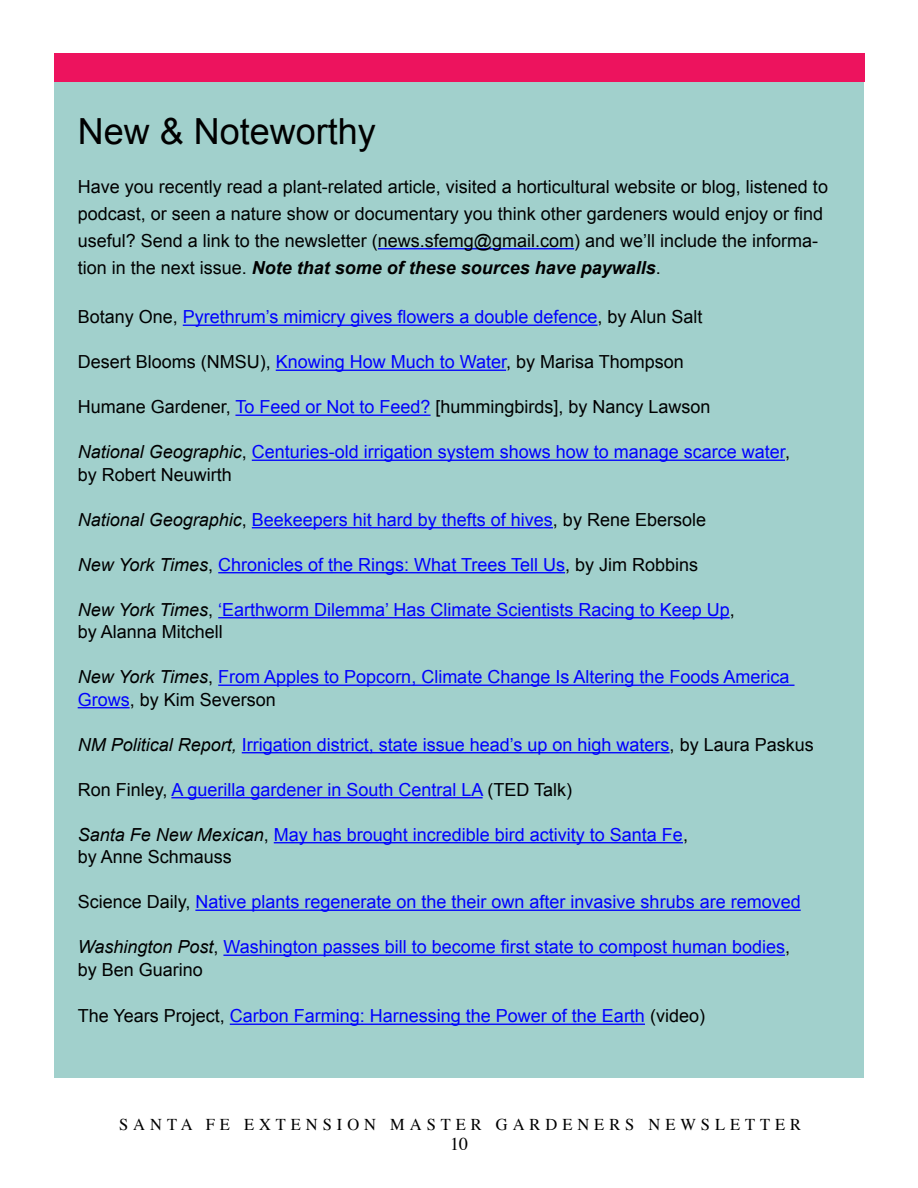
<style>
.page{position:relative;width:918px;height:1188px;background:#fff}
.page>*{position:absolute;margin:0;border:0;box-sizing:border-box;transform-origin:0 0}
.t1{font:36px "Arial";color:#000}
.t2{font:18px/22.5px "Arial";color:#00f}
.t3{font:18px/27px "Arial";color:#000}
.t4{font:18px "Times";color:#000}
.t5{font:16.5px "Times";letter-spacing:.3em;color:#000}
.s1{font-weight:700;font-style:italic}
.s2{color:#000}
.s3{color:#00f}
.s4{font-style:italic;color:#000}
</style>
<div class="page">
<div style="left:54px;top:82px;width:810px;height:996px;background:#a1d0cc"></div>
<div style="left:54px;top:53px;width:811px;height:29px;background:#ed135e"></div>
<hr style="left:378px;top:248px;width:196px;height:1px;background:#00f">
<hr style="left:183px;top:325px;width:415px;height:1px;background:#00f">
<hr style="left:276px;top:370px;width:230px;height:1px;background:#00f">
<hr style="left:235px;top:415px;width:196px;height:1px;background:#00f">
<hr style="left:252px;top:460px;width:533px;height:1px;background:#00f">
<hr style="left:252px;top:527px;width:301px;height:1px;background:#00f">
<hr style="left:218px;top:572px;width:347px;height:1px;background:#00f">
<hr style="left:218px;top:617px;width:512px;height:1px;background:#00f">
<hr style="left:218px;top:685px;width:577px;height:1px;background:#00f">
<hr style="left:78px;top:707px;width:52px;height:1px;background:#00f">
<hr style="left:242px;top:752px;width:428px;height:1px;background:#00f">
<hr style="left:171px;top:797px;width:312px;height:1px;background:#00f">
<hr style="left:274px;top:842px;width:409px;height:1px;background:#00f">
<hr style="left:195px;top:910px;width:606px;height:1px;background:#00f">
<hr style="left:223px;top:955px;width:562px;height:1px;background:#00f">
<hr style="left:230px;top:1024px;width:415px;height:1px;background:#00f">
<h1 class="t1" style="left:78px;top:108px;width:300px">New &amp; Noteworthy</h1>
<p class="t3" style="left:78px;top:173px;width:752px">Have you recently read a plant-related article, visited a horticultural website or blog, listened to podcast, or seen a nature show or documentary you think other gardeners would enjoy or find useful? Send a link to the newsletter (news.sfemg@gmail.com) and we’ll include the informa&shy;tion in the next issue. <span class="s1">Note that some of these sources have paywalls</span>.</p>
<p class="t2" style="left:78px;top:306px;width:626px"><span class="s2">Botany One,</span> Pyrethrum’s mimicry gives flowers a double defence<span class="s2">, by Alun Salt</span></p>
<p class="t3" style="left:78px;top:349px;width:608px">Desert Blooms (NMSU), <span class="s3">Knowing How Much to Water</span>, by Marisa Thompson</p>
<p class="t3" style="left:78px;top:394px;width:634px">Humane Gardener, <span class="s3">To Feed or Not to Feed?</span> [hummingbirds], by Nancy Lawson</p>
<p class="t2" style="left:78px;top:441px;width:714px"><span class="s4">National Geographic</span><span class="s2">,</span> Centuries-old irrigation system shows how to manage scarce water<span class="s2">, by Robert Neuwirth</span></p>
<p class="t2" style="left:78px;top:508px;width:630px"><span class="s4">National Geographic</span><span class="s2">,</span> Beekeepers hit hard by thefts of hives<span class="s2">, by Rene Ebersole</span></p>
<p class="t2" style="left:78px;top:553px;width:622px"><span class="s4">New York Times</span><span class="s2">,</span> Chronicles of the Rings: What Trees Tell Us<span class="s2">, by Jim Robbins</span></p>
<p class="t2" style="left:78px;top:598px;width:659px"><span class="s4">New York Times</span><span class="s2">,</span> ‘Earthworm Dilemma’ Has Climate Scientists Racing to Keep Up<span class="s2">, by Alanna Mitchell</span></p>
<p class="t2" style="left:78px;top:666px;width:713px"><span class="s4">New York Times</span><span class="s2">,</span> From Apples to Popcorn, Climate Change Is Altering the Foods America<br>Grows<span class="s2">, by Kim Severson</span></p>
<p class="t2" style="left:78px;top:733px;width:738px"><span class="s4">NM Political Report,</span> Irrigation district, state issue head’s up on high waters<span class="s2">, by Laura Paskus</span></p>
<p class="t2" style="left:78px;top:778px;width:496px"><span class="s2">Ron Finley,</span> A guerilla gardener in South Central LA <span class="s2">(TED Talk)</span></p>
<p class="t2" style="left:78px;top:823px;width:612px"><span class="s4">Santa Fe New Mexican</span><span class="s2">,</span> May has brought incredible bird activity to Santa Fe<span class="s2">, by Anne Schmauss</span></p>
<p class="t2" style="left:78px;top:891px;width:724px"><span class="s2">Science Daily,</span> Native plants regenerate on the their own after invasive shrubs are removed</p>
<p class="t2" style="left:78px;top:936px;width:714px"><span class="s4">Washington Post</span><span class="s2">,</span> Washington passes bill to become first state to compost human bodies<span class="s2">, by Ben Guarino</span></p>
<p class="t2" style="left:78px;top:1005px;width:629px"><span class="s2">The Years Project,</span> Carbon Farming: Harnessing the Power of the Earth <span class="s2">(video)</span></p>
<p class="t5" style="left:119px;top:1109px;width:684px">SANTA FE EXTENSION MASTER GARDENERS NEWSLETTER</p>
<p class="t4" style="left:450px;top:1127px;width:19px">10</p>
</div>
